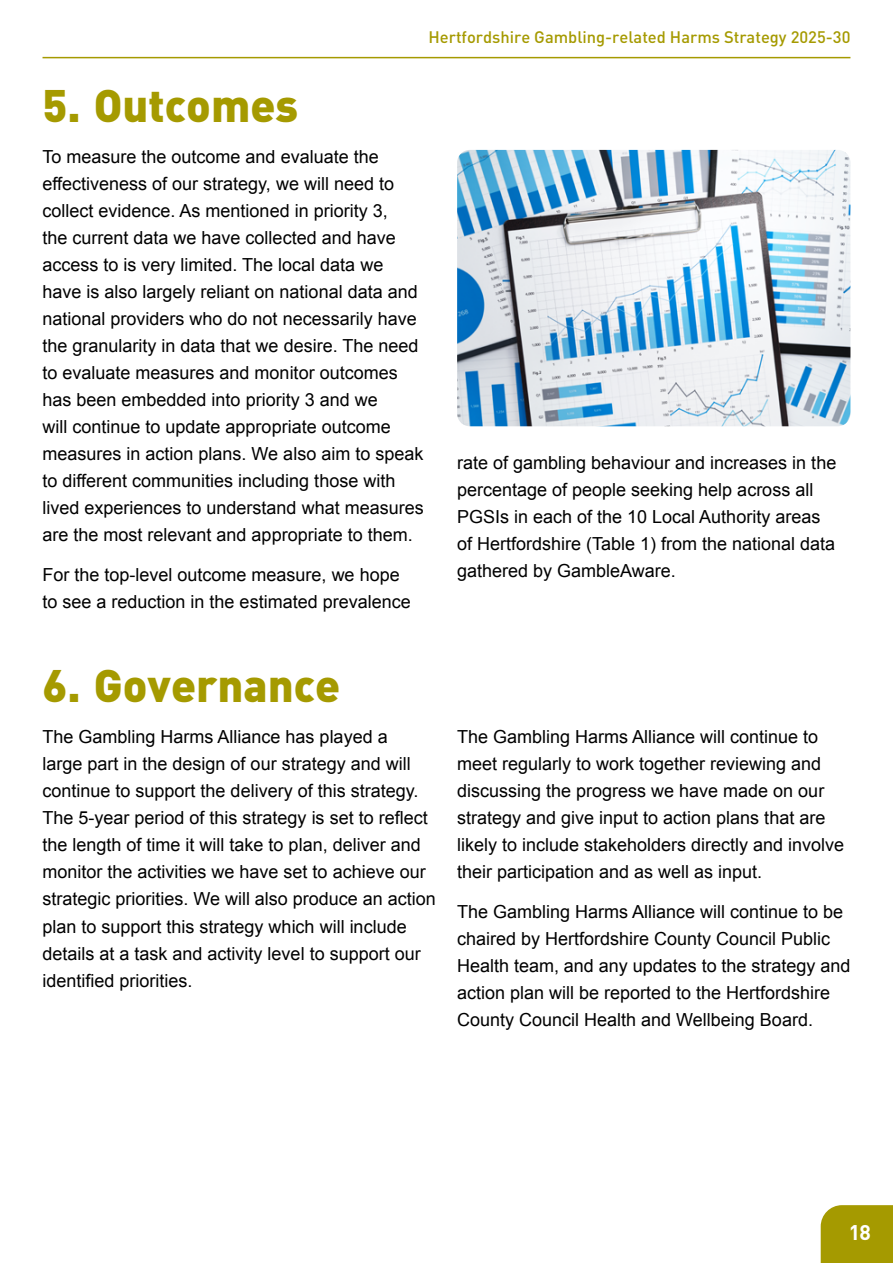
<style>
.page{position:relative;width:893px;height:1263px;background:#fff}
.page>*{position:absolute;margin:0;border:0;box-sizing:border-box;transform-origin:0 0}
.Heading1{font:900 45px "DIN";color:#a59a00}
.Heading1-2{font:700 21px "DIN";color:#fff}
.t1{font:18px/27px "Arial";color:#000}
.t2{font:500 16.5px "DIN";color:#a59a00}
</style>
<div class="page">
<hr style="left:43px;top:57px;width:807px;height:1px;background:#a59a00">
<div style="left:821px;top:1205px;width:72px;height:58px;background:#a59a00"></div>
<img style="left:457px;top:150px;width:393px;height:276px">
<p class="t2" style="left:428px;top:26px;width:423px">Hertfordshire Gambling-related Harms Strategy 2025-30</p>
<h2 class="Heading1" style="left:43px;top:75px;width:257px">5. Outcomes</h2>
<h2 class="t1" style="left:43px;top:143px;width:383px">To measure the outcome and evaluate the effectiveness of our strategy, we will need to collect evidence. As mentioned in priority 3,<br>the current data we have collected and have access to is very limited. The local data we have is also largely reliant on national data and national providers who do not necessarily have the granularity in data that we desire. The need to evaluate measures and monitor outcomes has been embedded into priority 3 and we<br>will continue to update appropriate outcome measures in action plans. We also aim to speak to different communities including those with lived experiences to understand what measures are the most relevant and appropriate to them.</h2>
<h2 class="t1" style="left:43px;top:561px;width:370px">For the top-level outcome measure, we hope to see a reduction in the estimated prevalence</h2>
<h2 class="t1" style="left:457px;top:449px;width:381px">rate of gambling behaviour and increases in the percentage of people seeking help across all PGSIs in each of the 10 Local Authority areas of Hertfordshire (Table 1) from the national data gathered by GambleAware.</h2>
<h2 class="Heading1" style="left:43px;top:656px;width:299px">6. Governance</h2>
<h2 class="t1" style="left:43px;top:724px;width:395px">The Gambling Harms Alliance has played a<br>large part in the design of our strategy and will continue to support the delivery of this strategy.<br>The 5-year period of this strategy is set to reflect the length of time it will take to plan, deliver and monitor the activities we have set to achieve our strategic priorities. We will also produce an action plan to support this strategy which will include details at a task and activity level to support our identified priorities.</h2>
<h2 class="t1" style="left:457px;top:724px;width:389px">The Gambling Harms Alliance will continue to meet regularly to work together reviewing and discussing the progress we have made on our strategy and give input to action plans that are likely to include stakeholders directly and involve their participation and as well as input.</h2>
<h2 class="t1" style="left:457px;top:899px;width:395px">The Gambling Harms Alliance will continue to be chaired by Hertfordshire County Council Public Health team, and any updates to the strategy and action plan will be reported to the Hertfordshire County Council Health and Wellbeing Board.</h2>
<h2 class="Heading1-2" style="left:849px;top:1219px;width:23px">18</h2>
</div>
